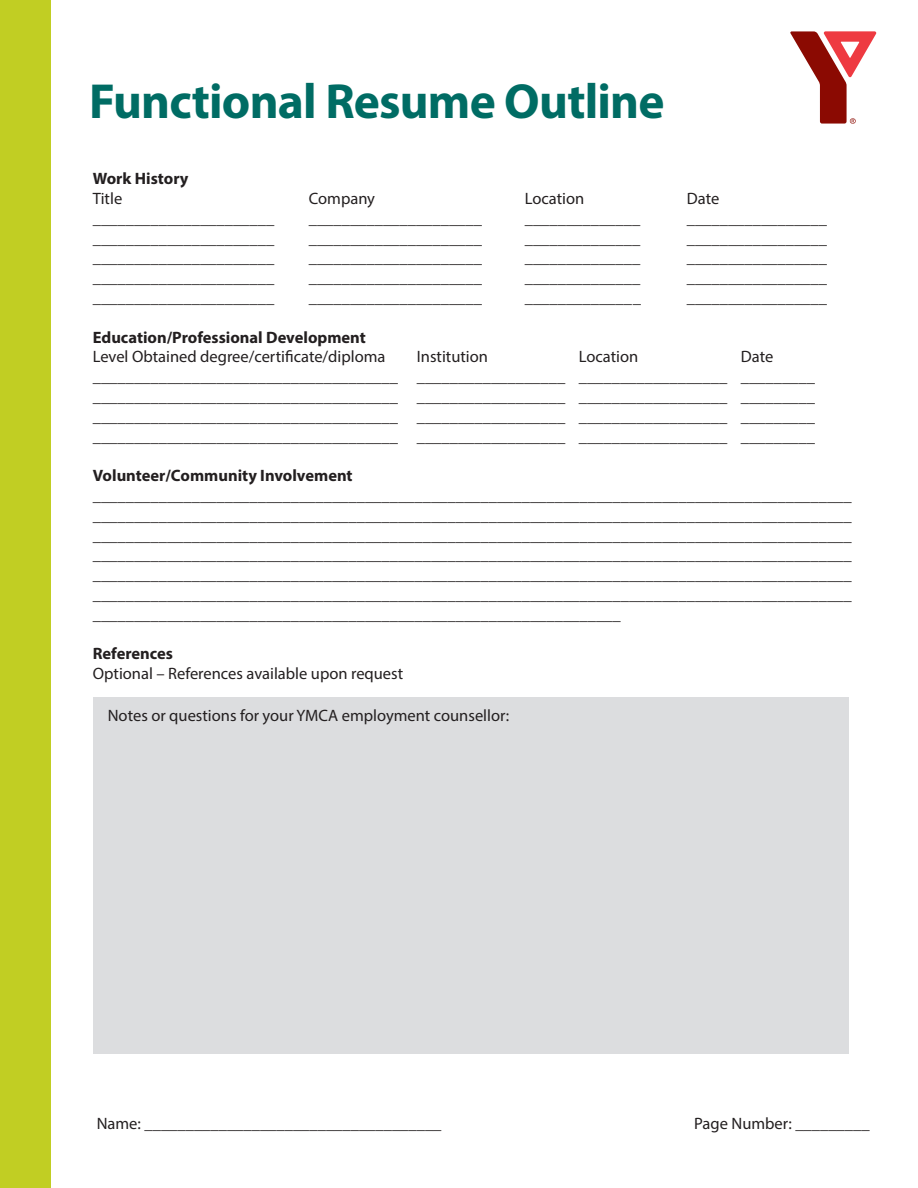
<style>
.page{position:relative;width:918px;height:1188px;background:#fff}
.page>*{position:absolute;margin:0;border:0;box-sizing:border-box;transform-origin:0 0}
.t1{font:700 49.5px "Myriad Pro";letter-spacing:-.015em;color:#006c64}
.t2{font:16.5px/19.8px "Myriad Pro";color:#231f20;text-align:justify}
.t3{font:700 16.5px "Myriad Pro";color:#231f20}
</style>
<div class="page">
<div style="left:0;top:0;width:51px;height:1188px;background:#c1ce23"></div>
<div style="left:93px;top:697px;width:756px;height:357px;background:#dcdddf"></div>
<svg style="left:790px;top:31px;width:86px;height:93px"></svg>
<h1 class="t1" style="left:89px;top:69px;width:577px">Functional Resume Outline</h1>
<h2 class="t3" style="left:93px;top:168px;width:97px">Work History</h2>
<p class="t2" style="left:93px;top:188px;width:31px">Title</p>
<p class="t2" style="left:309px;top:188px;width:68px">Company</p>
<p class="t2" style="left:525px;top:188px;width:61px">Location</p>
<p class="t2" style="left:687px;top:188px;width:34px">Date</p>
<p class="t2" style="left:93px;top:208px;width:183px">______________________</p>
<p class="t2" style="left:309px;top:208px;width:175px">_____________________</p>
<p class="t2" style="left:525px;top:208px;width:117px">______________</p>
<p class="t2" style="left:687px;top:208px;width:142px">_________________</p>
<p class="t2" style="left:93px;top:228px;width:183px">______________________</p>
<p class="t2" style="left:309px;top:228px;width:175px">_____________________</p>
<p class="t2" style="left:525px;top:228px;width:117px">______________</p>
<p class="t2" style="left:687px;top:228px;width:142px">_________________</p>
<p class="t2" style="left:93px;top:248px;width:183px">______________________</p>
<p class="t2" style="left:309px;top:248px;width:175px">_____________________</p>
<p class="t2" style="left:525px;top:248px;width:117px">______________</p>
<p class="t2" style="left:687px;top:248px;width:142px">_________________</p>
<p class="t2" style="left:93px;top:268px;width:183px">______________________</p>
<p class="t2" style="left:309px;top:268px;width:175px">_____________________</p>
<p class="t2" style="left:525px;top:268px;width:117px">______________</p>
<p class="t2" style="left:687px;top:268px;width:142px">_________________</p>
<p class="t2" style="left:93px;top:287px;width:183px">______________________</p>
<p class="t2" style="left:309px;top:287px;width:175px">_____________________</p>
<p class="t2" style="left:525px;top:287px;width:118px">_____________ _</p>
<p class="t2" style="left:687px;top:287px;width:142px">_________________</p>
<h2 class="t3" style="left:93px;top:326px;width:275px">Education/Professional Development</h2>
<p class="t2" style="left:93px;top:347px;width:294px">Level Obtained degree/certificate/diploma</p>
<p class="t2" style="left:417px;top:347px;width:73px">Institution</p>
<p class="t2" style="left:579px;top:347px;width:61px">Location</p>
<p class="t2" style="left:741px;top:347px;width:34px">Date</p>
<p class="t2" style="left:93px;top:367px;width:724px">_____________________________________ __________________ __________________ _________ _____________________________________ __________________ __________________ _________ _____________________________________ __________________ __________________ _________ _____________________________________ __________________ __________________ _________</p>
<h2 class="t3" style="left:93px;top:465px;width:261px">Volunteer/Community Involvement</h2>
<p class="t2" style="left:93px;top:485px;width:761px">____________________________________________________________________________________________ ____________________________________________________________________________________________ ____________________________________________________________________________________________ ____________________________________________________________________________________________ ____________________________________________________________________________________________ ____________________________________________________________________________________________ ________________________________________________________________</p>
<h2 class="t3" style="left:93px;top:643px;width:82px">References</h2>
<h3 class="t2" style="left:93px;top:664px;width:312px">Optional – References available upon request</h3>
<p class="t2" style="left:108px;top:705px;width:403px">Notes or questions for your YMCA employment counsellor:</p>
<p class="t2" style="left:97px;top:1113px;width:346px">Name: ____________________________________</p>
<p class="t2" style="left:694px;top:1113px;width:177px">Page Number: _________</p>
</div>
